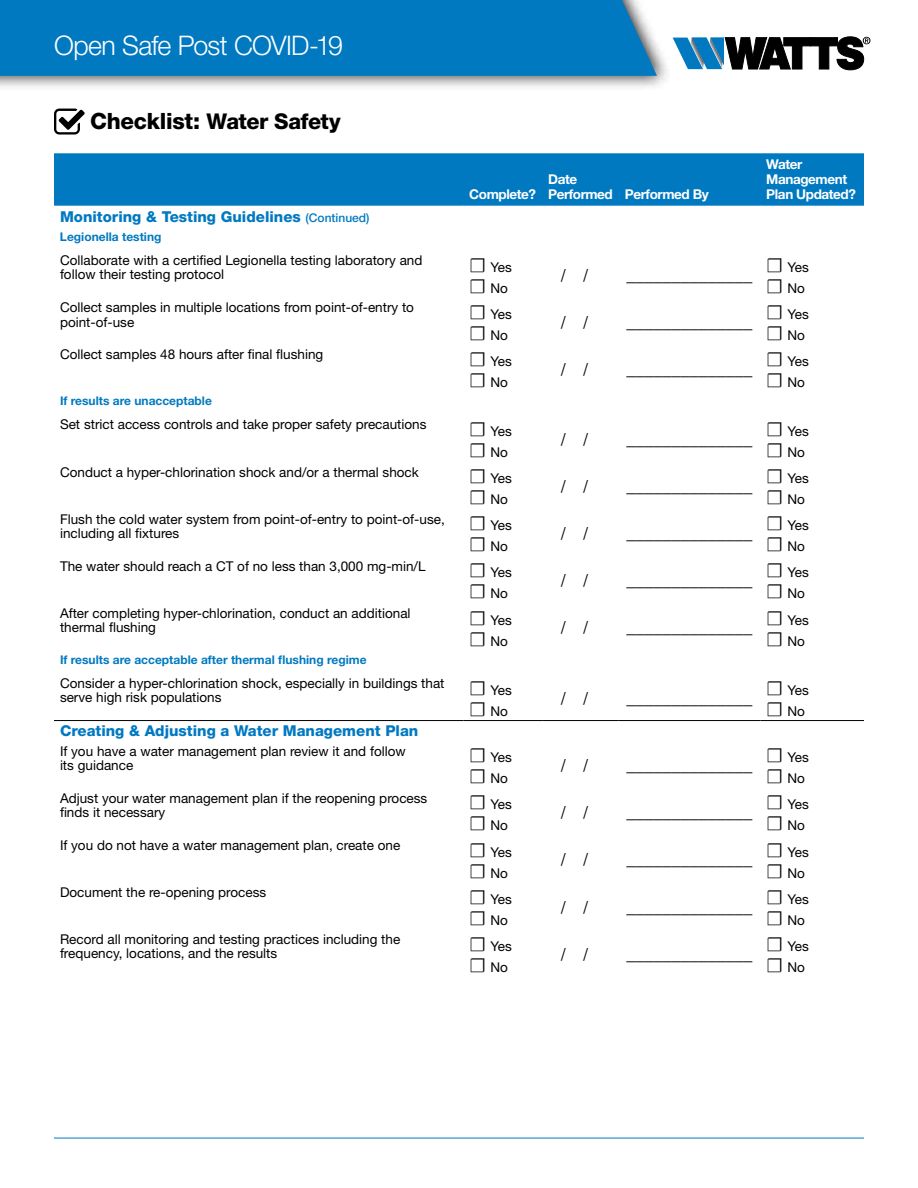
<style>
.page{position:relative;width:918px;height:1188px;background:#fff}
.page>*{position:absolute;margin:0;border:0;box-sizing:border-box;transform-origin:0 0}
.t1{font:300 27px "Helvetica Neue LT Std";letter-spacing:-.025em;color:#fff}
.t2{font:800 21.75px "Helvetica Neue LT Std";letter-spacing:-.025em;color:#000}
.t3{font:18px "Minion Pro";color:#000}
.t4{font:800 15px "Helvetica Neue LT Std";color:#0079c1}
.t5{font:13.5px/21px "Helvetica Neue LT Std";color:#000}
.t6{font:700 13.5px/15px "Helvetica Neue LT Std";letter-spacing:-.03em;color:#fff}
.t7{font:700 12px "Helvetica Neue LT Std";color:#0079c1}
.s1{font-size:22.5px}
.s2{font-weight:500;font-size:12px}
.s3{font-family:"Arno Pro";font-size:24px}
</style>
<div class="page">
<svg style="left:673px;top:37px;width:197px;height:33px"></svg>
<hr style="left:54px;top:1138px;width:810px;height:1px;background:#0079c1">
<div style="left:0;top:0;width:673px;height:91px;background:#000;opacity:.9"></div>
<div style="left:0;top:0;width:657px;height:76px;background:#0079c1"></div>
<div style="left:54px;top:153px;width:810px;height:51px;background:#0079c1"></div>
<hr style="left:54px;top:204px;width:109px;height:2px;background:#0079c1">
<hr style="left:163px;top:204px;width:300px;height:2px;background:#0079c1">
<hr style="left:463px;top:204px;width:79px;height:2px;background:#0079c1">
<hr style="left:542px;top:204px;width:77px;height:2px;background:#0079c1">
<hr style="left:619px;top:204px;width:141px;height:2px;background:#0079c1">
<hr style="left:760px;top:204px;width:104px;height:2px;background:#0079c1">
<hr style="left:54px;top:720px;width:109px;height:1px;background:#000">
<hr style="left:163px;top:720px;width:300px;height:1px;background:#000">
<hr style="left:463px;top:720px;width:79px;height:1px;background:#000">
<hr style="left:542px;top:720px;width:77px;height:1px;background:#000">
<hr style="left:619px;top:720px;width:141px;height:1px;background:#000">
<hr style="left:760px;top:720px;width:104px;height:1px;background:#000">
<svg style="left:54px;top:109px;width:31px;height:26px"></svg>
<h1 class="t1" style="left:54px;top:28px;width:290px">Open Safe Post COVID-19</h1>
<h2 class="t2" style="left:90px;top:108px;width:252px"><span class="s1">Checklist:</span> Water Safety</h2>
<p class="t6" style="left:469px;top:186px;width:68px">Complete?</p>
<p class="t6" style="left:548px;top:171px;width:162px">Date<br>Performed Performed By</p>
<p class="t6" style="left:766px;top:156px;width:91px">Water<br>Management<br>Plan Updated?</p>
<p class="t4" style="left:60px;top:207px;width:311px">Monitoring &amp; Testing Guidelines <span class="s2">(Continued)</span></p>
<p class="t7" style="left:60px;top:229px;width:103px">Legionella testing</p>
<p class="t5" style="left:60px;top:253px;width:364px;line-height:14.2px">Collaborate with a certified Legionella testing laboratory and follow their testing protocol</p>
<p class="t5" style="left:469px;top:256px;width:44px"><span class="s3">☐</span> Yes <span class="s3">☐</span> No</p>
<h3 class="t3" style="left:560px;top:263px;width:30px">/ /</h3>
<h3 class="t3" style="left:627px;top:263px;width:184px">______________ <sup>☐</sup> <sup>Yes</sup></h3>
<p class="t5" style="left:766px;top:277px;width:40px"><span class="s3">☐</span> No</p>
<p class="t5" style="left:60px;top:300px;width:356px;line-height:14.2px">Collect samples in multiple locations from point-of-entry to point-of-use</p>
<p class="t5" style="left:469px;top:303px;width:44px"><span class="s3">☐</span> Yes <span class="s3">☐</span> No</p>
<h3 class="t3" style="left:560px;top:310px;width:30px">/ /</h3>
<h3 class="t3" style="left:627px;top:310px;width:184px">______________ <sup>☐</sup> <sup>Yes</sup></h3>
<p class="t5" style="left:766px;top:324px;width:40px"><span class="s3">☐</span> No</p>
<p class="t5" style="left:60px;top:344px;width:265px">Collect samples 48 hours after final flushing</p>
<p class="t5" style="left:469px;top:351px;width:44px"><span class="s3">☐</span> Yes <span class="s3">☐</span> No</p>
<h3 class="t3" style="left:560px;top:357px;width:30px">/ /</h3>
<h3 class="t3" style="left:627px;top:357px;width:184px">______________ <sup>☐</sup> <sup>Yes</sup></h3>
<p class="t5" style="left:766px;top:372px;width:40px"><span class="s3">☐</span> No</p>
<p class="t7" style="left:60px;top:394px;width:153px">If results are unacceptable</p>
<p class="t5" style="left:60px;top:414px;width:368px">Set strict access controls and take proper safety precautions</p>
<p class="t5" style="left:469px;top:421px;width:44px"><span class="s3">☐</span> Yes <span class="s3">☐</span> No</p>
<h3 class="t3" style="left:560px;top:427px;width:30px">/ /</h3>
<h3 class="t3" style="left:627px;top:427px;width:184px">______________ <sup>☐</sup> <sup>Yes</sup></h3>
<p class="t5" style="left:766px;top:442px;width:40px"><span class="s3">☐</span> No</p>
<p class="t5" style="left:60px;top:461px;width:360px">Conduct a hyper-chlorination shock and/or a thermal shock</p>
<p class="t5" style="left:469px;top:468px;width:44px"><span class="s3">☐</span> Yes <span class="s3">☐</span> No</p>
<h3 class="t3" style="left:560px;top:474px;width:30px">/ /</h3>
<h3 class="t3" style="left:627px;top:474px;width:184px">______________ <sup>☐</sup> <sup>Yes</sup></h3>
<p class="t5" style="left:766px;top:489px;width:40px"><span class="s3">☐</span> No</p>
<p class="t5" style="left:60px;top:512px;width:386px;line-height:14.2px">Flush the cold water system from point-of-entry to point-of-use, including all fixtures</p>
<p class="t5" style="left:469px;top:515px;width:44px"><span class="s3">☐</span> Yes <span class="s3">☐</span> No</p>
<h3 class="t3" style="left:560px;top:521px;width:30px">/ /</h3>
<h3 class="t3" style="left:627px;top:521px;width:184px">______________ <sup>☐</sup> <sup>Yes</sup></h3>
<p class="t5" style="left:766px;top:536px;width:40px"><span class="s3">☐</span> No</p>
<p class="t5" style="left:60px;top:555px;width:367px">The water should reach a CT of no less than 3,000 mg-min/L</p>
<p class="t5" style="left:469px;top:562px;width:44px"><span class="s3">☐</span> Yes <span class="s3">☐</span> No</p>
<h3 class="t3" style="left:560px;top:569px;width:30px">/ /</h3>
<h3 class="t3" style="left:627px;top:569px;width:184px">______________ <sup>☐</sup> <sup>Yes</sup></h3>
<p class="t5" style="left:766px;top:583px;width:40px"><span class="s3">☐</span> No</p>
<p class="t5" style="left:60px;top:606px;width:352px;line-height:14.2px">After completing hyper-chlorination, conduct an additional thermal flushing</p>
<p class="t5" style="left:469px;top:609px;width:44px"><span class="s3">☐</span> Yes <span class="s3">☐</span> No</p>
<h3 class="t3" style="left:560px;top:616px;width:30px">/ /</h3>
<h3 class="t3" style="left:627px;top:616px;width:184px">______________ <sup>☐</sup> <sup>Yes</sup></h3>
<p class="t5" style="left:766px;top:630px;width:40px"><span class="s3">☐</span> No</p>
<p class="t7" style="left:60px;top:652px;width:308px">If results are acceptable after thermal flushing regime</p>
<p class="t5" style="left:60px;top:676px;width:386px;line-height:14.2px">Consider a hyper-chlorination shock, especially in buildings that serve high risk populations</p>
<p class="t5" style="left:469px;top:679px;width:44px"><span class="s3">☐</span> Yes <span class="s3">☐</span> No</p>
<h3 class="t3" style="left:560px;top:686px;width:30px">/ /</h3>
<h3 class="t3" style="left:627px;top:686px;width:184px">______________ <sup>☐</sup> <sup>Yes</sup></h3>
<p class="t5" style="left:766px;top:700px;width:40px"><span class="s3">☐</span> No</p>
<p class="t4" style="left:60px;top:722px;width:360px">Creating &amp; Adjusting a Water Management Plan</p>
<p class="t5" style="left:60px;top:744px;width:347px;line-height:14.2px">If you have a water management plan review it and follow its guidance</p>
<p class="t5" style="left:469px;top:747px;width:44px"><span class="s3">☐</span> Yes <span class="s3">☐</span> No</p>
<h3 class="t3" style="left:560px;top:753px;width:30px">/ /</h3>
<h3 class="t3" style="left:627px;top:753px;width:184px">______________ <sup>☐</sup> <sup>Yes</sup></h3>
<p class="t5" style="left:766px;top:768px;width:40px"><span class="s3">☐</span> No</p>
<p class="t5" style="left:60px;top:791px;width:369px;line-height:14.2px">Adjust your water management plan if the reopening process finds it necessary</p>
<p class="t5" style="left:469px;top:794px;width:44px"><span class="s3">☐</span> Yes <span class="s3">☐</span> No</p>
<h3 class="t3" style="left:560px;top:801px;width:30px">/ /</h3>
<h3 class="t3" style="left:627px;top:801px;width:184px">______________ <sup>☐</sup> <sup>Yes</sup></h3>
<p class="t5" style="left:766px;top:815px;width:40px"><span class="s3">☐</span> No</p>
<p class="t5" style="left:60px;top:834px;width:342px">If you do not have a water management plan, create one</p>
<p class="t5" style="left:469px;top:841px;width:44px"><span class="s3">☐</span> Yes <span class="s3">☐</span> No</p>
<h3 class="t3" style="left:560px;top:848px;width:30px">/ /</h3>
<h3 class="t3" style="left:627px;top:848px;width:184px">______________ <sup>☐</sup> <sup>Yes</sup></h3>
<p class="t5" style="left:766px;top:862px;width:40px"><span class="s3">☐</span> No</p>
<p class="t5" style="left:60px;top:882px;width:208px">Document the re-opening process</p>
<p class="t5" style="left:469px;top:888px;width:44px"><span class="s3">☐</span> Yes <span class="s3">☐</span> No</p>
<h3 class="t3" style="left:560px;top:895px;width:30px">/ /</h3>
<h3 class="t3" style="left:627px;top:895px;width:184px">______________ <sup>☐</sup> <sup>Yes</sup></h3>
<p class="t5" style="left:766px;top:909px;width:40px"><span class="s3">☐</span> No</p>
<p class="t5" style="left:60px;top:932px;width:342px;line-height:14.2px">Record all monitoring and testing practices including the frequency, locations, and the results</p>
<p class="t5" style="left:469px;top:935px;width:44px"><span class="s3">☐</span> Yes <span class="s3">☐</span> No</p>
<h3 class="t3" style="left:560px;top:942px;width:30px">/ /</h3>
<h3 class="t3" style="left:627px;top:942px;width:184px">______________ <sup>☐</sup> <sup>Yes</sup></h3>
<p class="t5" style="left:766px;top:956px;width:40px"><span class="s3">☐</span> No</p>
</div>
